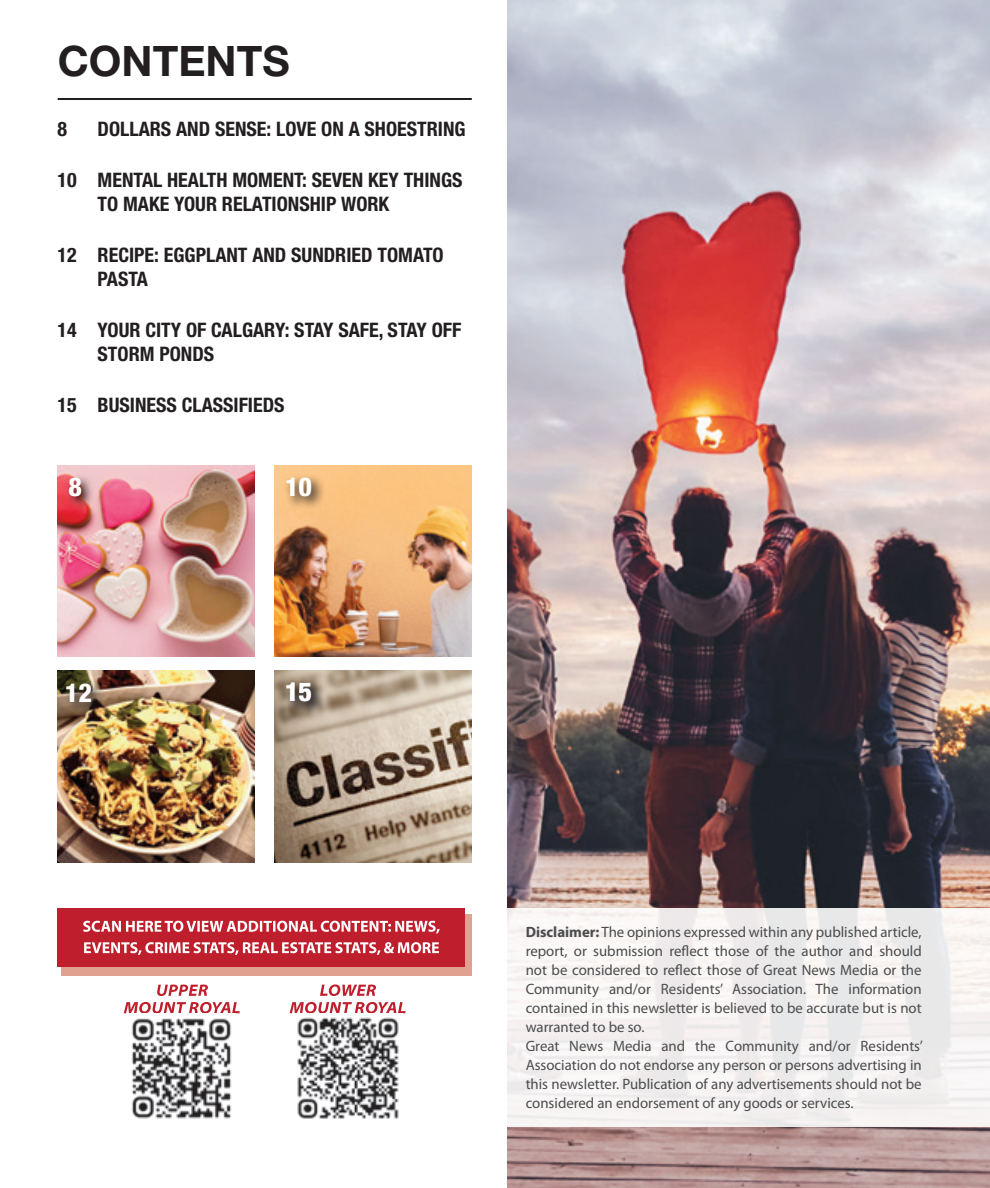
<style>
.page{position:relative;width:990px;height:1188px;background:#fff}
.page>*{position:absolute;margin:0;border:0;box-sizing:border-box;transform-origin:0 0}
.t1{font:700 42px "Helvetica Neue LT Std";color:#231f20}
.t2{font:800 condensed 26px "Helvetica Neue LT Std";color:#fff}
.t3{font:700 condensed 20px/24px "Helvetica Neue LT Std";color:#231f20}
.Body_text{font:15px/19px "Myriad Pro";color:#4b4c4d;text-align:justify}
.s1{font-weight:700}
</style>
<div class="page">
<img style="left:58px;top:671px;width:196px;height:192px">
<img style="left:274px;top:466px;width:198px;height:190px">
<img style="left:58px;top:466px;width:196px;height:190px">
<hr style="left:58px;top:98px;width:414px;height:2px;background:#231f20">
<img style="left:508px;top:0;width:482px;height:1188px">
<div style="left:508px;top:908px;width:482px;height:218px;background:linear-gradient(to right,#f7f3f3,#efeded)"></div>
<img style="left:274px;top:671px;width:198px;height:192px">
<div style="left:62px;top:678px;width:43px;height:38px;background:#231f20;opacity:.75"></div>
<div style="left:64px;top:472px;width:31px;height:37px;background:#231f20;opacity:.75"></div>
<div style="left:61px;top:914px;width:411px;height:61px;background:#e1a190"></div>
<div style="left:58px;top:909px;width:407px;height:58px;background:#bf1f2d"></div>
<svg style="left:84px;top:942px;width:355px;height:13px"></svg>
<svg style="left:83px;top:921px;width:357px;height:13px"></svg>
<svg style="left:124px;top:1002px;width:116px;height:12px"></svg>
<svg style="left:157px;top:985px;width:51px;height:11px"></svg>
<svg style="left:290px;top:1002px;width:116px;height:12px"></svg>
<svg style="left:320px;top:984px;width:56px;height:12px"></svg>
<img style="left:131px;top:1018px;width:101px;height:101px">
<img style="left:297px;top:1017px;width:102px;height:102px">
<div style="left:283px;top:678px;width:42px;height:37px;background:#231f20;opacity:.75"></div>
<div style="left:283px;top:472px;width:43px;height:37px;background:#231f20;opacity:.75"></div>
<p class="t1" style="left:58px;top:35px;width:233px">CONTENTS</p>
<p class="t3" style="left:58px;top:116px;width:11px">8</p>
<p class="t3" style="left:98px;top:116px;width:370px">DOLLARS AND SENSE: LOVE ON A SHOESTRING</p>
<p class="t3" style="left:98px;top:167px;width:366px;text-indent:-40px">10 MENTAL HEALTH MOMENT: SEVEN KEY THINGS<br>TO MAKE YOUR RELATIONSHIP WORK</p>
<p class="t3" style="left:98px;top:242px;width:348px;text-indent:-40px">12 RECIPE: EGGPLANT AND SUNDRIED TOMATO<br>PASTA</p>
<p class="t3" style="left:98px;top:317px;width:365px;text-indent:-40px">14 YOUR CITY OF CALGARY: STAY SAFE, STAY OFF<br>STORM PONDS</p>
<p class="t3" style="left:58px;top:392px;width:229px">15 BUSINESS CLASSIFIEDS</p>
<p class="t2" style="left:69px;top:470px;width:15px">8</p>
<p class="t2" style="left:65px;top:677px;width:29px">12</p>
<p class="t2" style="left:285px;top:470px;width:29px">10</p>
<p class="t2" style="left:285px;top:676px;width:29px">15</p>
<p class="Body_text" style="left:526px;top:923px;width:398px"><span class="s1">Disclaimer:</span> The opinions expressed within any published article, report, or submission reflect those of the author and should not be considered to reflect those of Great News Media or the Community and/or Residents’ Association. The information contained in this newsletter is believed to be accurate but is not warranted to be so.</p>
<p class="Body_text" style="left:526px;top:1037px;width:399px">Great News Media and the Community and/or Residents’ Association do not endorse any person or persons advertising in this newsletter. Publication of any advertisements should not be considered an endorsement of any goods or services.</p>
</div>
